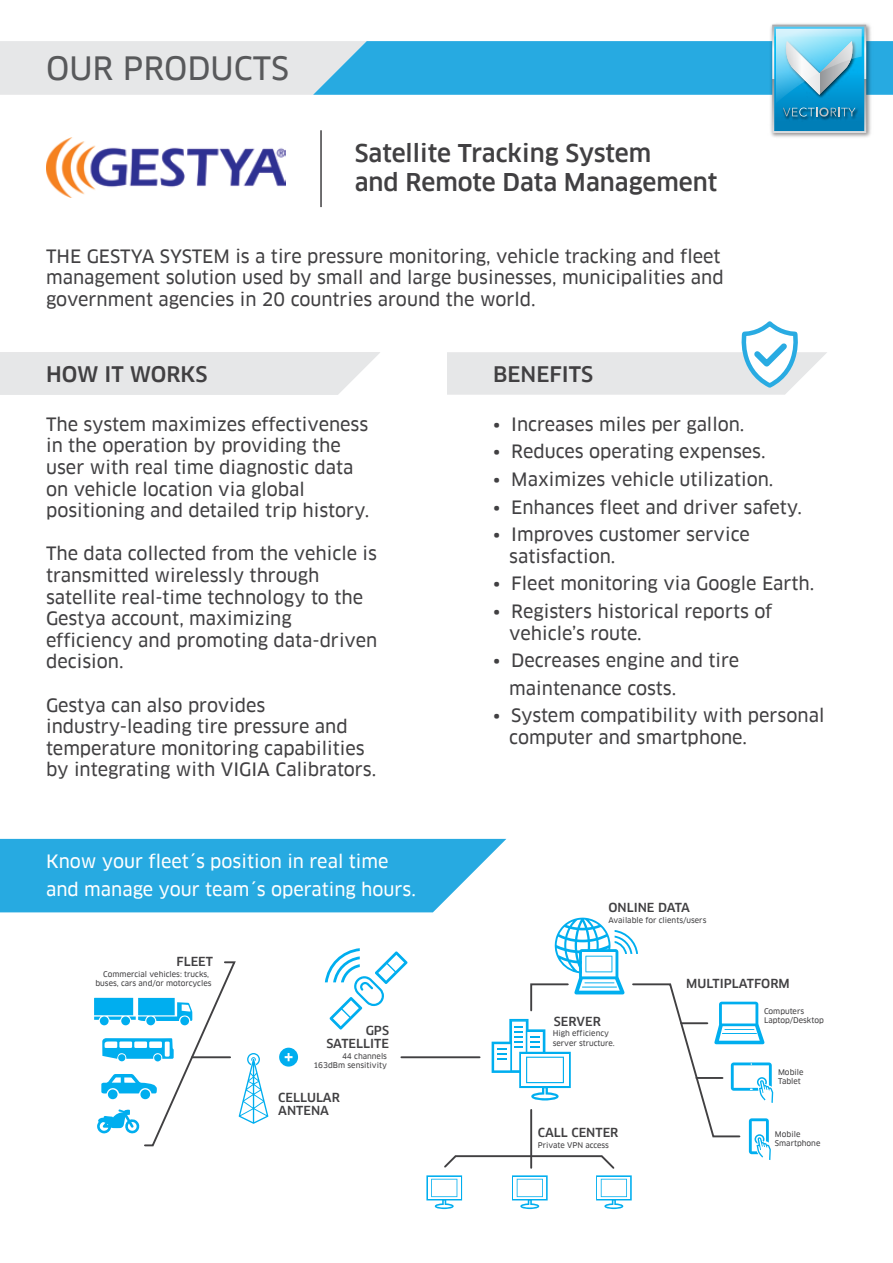
<style>
.page{position:relative;width:893px;height:1263px;background:#fff}
.page>*{position:absolute;margin:0;border:0;box-sizing:border-box;transform-origin:0 0}
.t1{font:31.5px "Clan Offc Pro News";color:#58595b}
.t2{font:500 24px/28.8px "Clan Offc Pro";color:#414042}
.t3{font:500 21px "Clan Offc Pro";color:#414042}
.t4{font:18px/21.6px "Clan Offc Pro News";color:#414042}
.t5{font:18px/27.6px "Clan Offc Pro News";color:#fff}
.t6{font:500 12.15px/13.4px "Clan Offc Pro";color:#414042}
.t7{font:7.65px/9.1px "Clan Offc Pro News";color:#414042}
</style>
<div class="page">
<hr style="left:320px;top:130px;width:2px;height:77px;background:#414042">
<img style="left:771px;top:23px;width:100px;height:114px">
<svg style="left:0;top:25px;width:893px;height:108px"></svg>
<img style="left:47px;top:137px;width:238px;height:60px">
<div style="left:0;top:352px;width:380px;height:43px;background:#e6e7e8"></div>
<svg style="left:0;top:839px;width:506px;height:73px;background:#36b0e3"></svg>
<svg style="left:447px;top:321px;width:380px;height:74px"></svg>
<hr style="left:401px;top:1056px;width:79px;height:2px;background:#414042">
<svg style="left:426px;top:918px;width:347px;height:291px"></svg>
<svg style="left:94px;top:961px;width:174px;height:186px"></svg>
<svg style="left:325px;top:948px;width:82px;height:81px"></svg>
<svg style="left:279px;top:1048px;width:19px;height:18px"></svg>
<h1 class="t1" style="left:46px;top:50px;width:244px">OUR PRODUCTS</h1>
<h2 class="t2" style="left:355px;top:139px;width:364px">Satellite Tracking System<br>and Remote Data Management</h2>
<p class="t4" style="left:46px;top:245px;width:679px">THE GESTYA SYSTEM is a tire pressure monitoring, vehicle tracking and fleet management solution used by small and large businesses, municipalities and government agencies in 20 countries around the world.</p>
<p class="t3" style="left:46px;top:362px;width:163px">HOW IT WORKS</p>
<p class="t3" style="left:493px;top:362px;width:102px">BENEFITS</p>
<p class="t4" style="left:46px;top:413px;width:325px">The system maximizes effectiveness in the operation by providing the user with real time diagnostic data on vehicle location via global positioning and detailed trip history.</p>
<p class="t4" style="left:46px;top:543px;width:333px">The data collected from the vehicle is transmitted wirelessly through satellite real-time technology to the<br>Gestya account, maximizing efficiency and promoting data-driven decision.</p>
<p class="t4" style="left:46px;top:694px;width:332px">Gestya can also provides industry-leading tire pressure and temperature monitoring capabilities by integrating with VIGIA Calibrators.</p>
<p class="t5" style="left:46px;top:848px;width:371px">Know your fleet´s position in real time and manage your team´s operating hours.</p>
<p class="t6" style="left:176px;top:955px;width:38px">FLEET</p>
<p class="t7" style="left:95px;top:969px;width:118px;text-align:right">Commercial vehicles: trucks, buses, cars and/or motorcycles</p>
<p class="t6" style="left:326px;top:1024px;width:64px;text-align:right">GPS<br>SATELLITE</p>
<p class="t7" style="left:313px;top:1052px;width:75px;text-align:right">44 channels<br>163dBm sensitivity</p>
<p class="t6" style="left:278px;top:1091px;width:63px">CELLULAR<br>ANTENA</p>
<p class="t4" style="left:493px;top:413px;width:253px">• Increases miles per gallon.</p>
<p class="t4" style="left:493px;top:441px;width:274px">• Reduces operating expenses.</p>
<p class="t4" style="left:493px;top:468px;width:282px">• Maximizes vehicle utilization.</p>
<p class="t4" style="left:493px;top:496px;width:310px">• Enhances fleet and driver safety.</p>
<p class="t4" style="left:509px;top:524px;width:242px;text-indent:-16px">• Improves customer service satisfaction.</p>
<p class="t4" style="left:493px;top:573px;width:323px">• Fleet monitoring via Google Earth.</p>
<p class="t4" style="left:509px;top:600px;width:265px;text-indent:-16px">• Registers historical reports of vehicle’s route.</p>
<p class="t4" style="left:509px;top:647px;width:231px;line-height:27.6px;text-indent:-16px">• Decreases engine and tire maintenance costs.</p>
<p class="t4" style="left:509px;top:705px;width:317px;text-indent:-16px">• System compatibility with personal computer and smartphone.</p>
<p class="t6" style="left:608px;top:901px;width:83px">ONLINE DATA</p>
<p class="t7" style="left:608px;top:915px;width:99px">Available for clients/users</p>
<p class="t6" style="left:554px;top:1015px;width:48px">SERVER</p>
<p class="t7" style="left:553px;top:1029px;width:64px">High efficiency server structure.</p>
<p class="t6" style="left:538px;top:1126px;width:82px">CALL CENTER</p>
<p class="t7" style="left:538px;top:1140px;width:73px">Private VPN access</p>
<p class="t6" style="left:686px;top:976px;width:105px">MULTIPLATFORM</p>
<p class="t7" style="left:764px;top:1006px;width:61px">Computers<br>Laptop/Desktop</p>
<p class="t7" style="left:778px;top:1068px;width:27px">Mobile<br>Tablet</p>
<p class="t7" style="left:775px;top:1130px;width:47px">Mobile<br>Smartphone</p>
</div>
